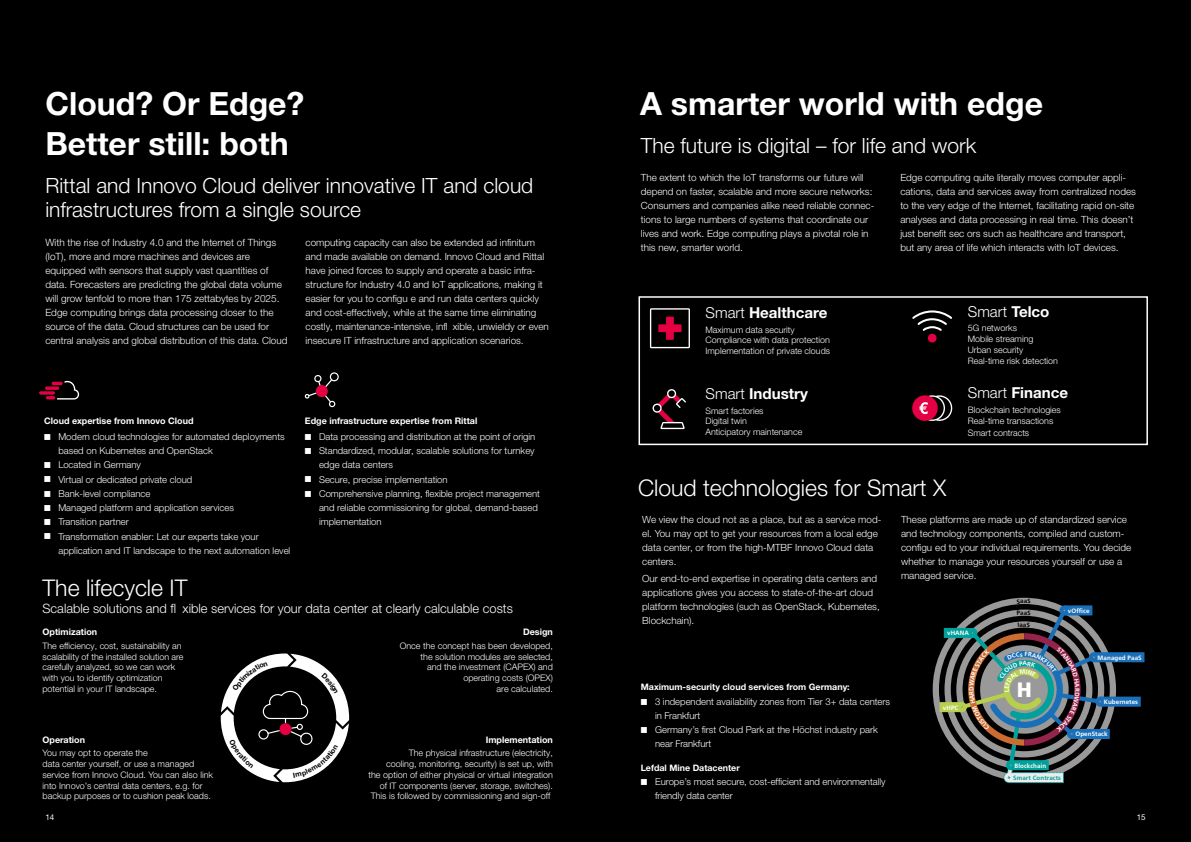
<style>
.page{position:relative;width:1191px;height:842px;background:#000}
.page>*{position:absolute;margin:0;border:0;box-sizing:border-box;transform-origin:0 0}
.t1{font:700 32px/40px "Neue Helvetica For Rittal";color:#fff}
.t2{font:300 23px "Neue Helvetica For Rittal";color:#fff}
.t3{font:300 21px/24px "Neue Helvetica For Rittal";color:#fff}
.t4{font:900 20.8px "Frutiger LT Std";color:#fff}
.t5{font:700 15.1px "Neue Helvetica For Rittal";color:#fff}
.t6{font:300 15.1px "Neue Helvetica For Rittal";color:#fff}
.t7{font:300 12.9px "Neue Helvetica For Rittal";color:#fff}
.t8{font:300 10px/14px "Neue Helvetica For Rittal";color:#fff}
.t9{font:300 9.9px/14px "Neue Helvetica For Rittal";color:#fff}
.t10{font:300 9.5px/14.2px "Neue Helvetica For Rittal";color:#fff}
.t11{font:300 9px/10.8px "Neue Helvetica For Rittal";color:#fff;text-align:right}
.t12{font:700 9px "Neue Helvetica For Rittal";color:#fff}
.t13{font:300 8.9px/10.8px "Neue Helvetica For Rittal";color:#fff}
.t14{font:700 8.9px "Neue Helvetica For Rittal";color:#fff}
.t15{font:8px "Neue Helvetica For Rittal";color:#fff}
.t16{font:700 6.3px "Frutiger LT Std";letter-spacing:.01em;color:#fff}
.t17{font:700 6.3px "Frutiger LT Std";letter-spacing:.01em;color:#00a19a}
.s1{font-size:10px}
.s2{font-size:11.9px}
.s3{font-weight:300}
.s4{font-weight:700}
</style>
<div class="page">
<svg style="left:305px;top:372px;width:34px;height:35px"></svg>
<div style="left:316px;top:385px;width:12px;height:12px;background:#e40042;border-radius:50%"></div>
<svg style="left:39px;top:381px;width:40px;height:18px"></svg>
<div style="left:638px;top:296px;width:510px;height:149px;border:2px solid #fff"></div>
<svg style="left:912px;top:310px;width:40px;height:21px"></svg>
<div style="left:928px;top:334px;width:8px;height:8px;background:#e40042;border-radius:50%"></div>
<svg style="left:912px;top:395px;width:40px;height:26px"></svg>
<svg style="left:650px;top:308px;width:40px;height:40px"></svg>
<svg style="left:652px;top:389px;width:34px;height:40px"></svg>
<svg style="left:221px;top:653px;width:128px;height:129px"></svg>
<svg style="left:932px;top:598px;width:212px;height:185px"></svg>
<h1 class="t1" style="left:45px;top:83px;width:260px">Cloud? Or Edge?<br>Better still: both</h1>
<h3 class="t3" style="left:45px;top:174px;width:489px">Rittal and Innovo Cloud deliver innovative IT and cloud infrastructures from a single source</h3>
<p class="t8" style="left:45px;top:235px;width:238px">With the rise of Industry 4.0 and the Internet of Things (IoT), more and more machines and devices are equipped with sensors that supply vast quantities of data. Forecasters are predicting the global data volume will grow tenfold to more than 175 zettabytes by 2025.<br>Edge computing brings data processing closer to the</p>
<p class="t9" style="left:45px;top:319px;width:243px"><span class="s1">source of the data.</span> Cloud structures can be used for central analysis and global distribution of this data. Cloud</p>
<p class="t9" style="left:305px;top:235px;width:245px">computing capacity can also be extended ad infinitum and made available on demand. Innovo Cloud and Rittal have joined forces to supply and operate a basic infra&shy;structure for Industry 4.0 and IoT applications, making it easier for you to configu e and run data centers quickly and cost-effectively, while at the same time eliminating costly, maintenance-intensive, infl xible, unwieldy or even insecure IT infrastructure and application scenarios.</p>
<p class="t12" style="left:44px;top:415px;width:151px">Cloud expertise from Innovo Cloud</p>
<p class="t10" style="left:44px;top:429px;width:242px"><span class="s2">◾</span> Modern cloud technologies for automated deployments</p>
<p class="t10" style="left:58px;top:443px;width:156px">based on Kubernetes and OpenStack</p>
<p class="t10" style="left:44px;top:458px;width:98px"><span class="s2">◾</span> Located in Germany</p>
<p class="t10" style="left:44px;top:472px;width:150px"><span class="s2">◾</span> Virtual or dedicated private cloud</p>
<p class="t10" style="left:44px;top:486px;width:108px"><span class="s2">◾</span> Bank-level compliance</p>
<p class="t10" style="left:44px;top:500px;width:191px"><span class="s2">◾</span> Managed platform and application services</p>
<p class="t10" style="left:44px;top:515px;width:86px"><span class="s2">◾</span> Transition partner</p>
<p class="t10" style="left:44px;top:529px;width:216px"><span class="s2">◾</span> Transformation enabler: Let our experts take your</p>
<p class="t10" style="left:58px;top:543px;width:233px">application and IT landscape to the next automation level</p>
<p class="t12" style="left:305px;top:415px;width:174px">Edge infrastructure expertise from Rittal</p>
<p class="t10" style="left:305px;top:429px;width:232px"><span class="s2">◾</span> Data processing and distribution at the point of origin</p>
<p class="t10" style="left:305px;top:443px;width:231px"><span class="s2">◾</span> Standardized, modular, scalable solutions for turnkey</p>
<p class="t10" style="left:319px;top:458px;width:76px">edge data centers</p>
<p class="t10" style="left:305px;top:472px;width:144px"><span class="s2">◾</span> Secure, precise implementation</p>
<p class="t10" style="left:305px;top:486px;width:237px"><span class="s2">◾</span> Comprehensive planning, flexible project management</p>
<p class="t10" style="left:319px;top:500px;width:220px">and reliable commissioning for global, demand-based</p>
<p class="t10" style="left:319px;top:515px;width:64px">implementation</p>
<h2 class="t2" style="left:43px;top:574px;width:146px">The lifecycle IT</h2>
<h3 class="t7" style="left:43px;top:601px;width:472px">Scalable solutions and fl xible services for your data center at clearly calculable costs</h3>
<p class="t12" style="left:43px;top:626px;width:56px">Optimization</p>
<p class="t13" style="left:43px;top:640px;width:142px">The efficiency, cost, sustainability an scalability of the installed solution are carefully analyzed, so we can work with you to identify optimization potential in your IT landscape.</p>
<p class="t12" style="left:523px;top:626px;width:31px">Design</p>
<p class="t11" style="left:400px;top:640px;width:155px">Once the concept has been developed, the solution modules are selected,<br>and the investment (CAPEX) and operating costs (OPEX)<br>are calculated.</p>
<p class="t12" style="left:43px;top:734px;width:44px">Operation</p>
<p class="t11" style="left:43px;top:748px;width:172px;text-align:left">You may opt to operate the<br>data center yourself, or use a managed service from Innovo Cloud. You can also link into Innovo’s central data centers, e.g. for backup purposes or to cushion peak loads.</p>
<p class="t12" style="left:486px;top:734px;width:69px">Implementation</p>
<p class="t11" style="left:368px;top:748px;width:186px">The physical infrastructure (electricity,<br>cooling, monitoring, security) is set up, with<br>the option of either physical or virtual integration of IT -components (server, storage, switches).<br>This is followed by commissioning and sign-off</p>
<h1 class="t1" style="left:640px;top:83px;width:404px">A smarter world with edge</h1>
<h3 class="t3" style="left:641px;top:134px;width:337px">The future is digital – for life and work</h3>
<p class="t9" style="left:641px;top:171px;width:235px">The extent to which the IoT transforms our future will depend on faster, scalable and more secure networks:<br>Consumers and companies alike need reliable connec&shy;tions to large numbers of systems that coordinate our lives and work. Edge computing plays a pivotal role in this new, smarter world.</p>
<p class="t9" style="left:900px;top:171px;width:237px">Edge computing quite literally moves computer appli&shy;cations, data and services away from centralized nodes to the very edge of the Internet, facilitating rapid on-site analyses and data processing in real time. This doesn’t just benefit sec ors such as healthcare and transport, but any area of life which interacts with IoT devices.</p>
<h3 class="t5" style="left:705px;top:304px;width:124px"><span class="s3">Smart</span> Healthcare</h3>
<p class="t13" style="left:705px;top:324px;width:126px">Maximum data security<br>Compliance with data protection<br>Implementation of private clouds</p>
<h3 class="t5" style="left:705px;top:385px;width:104px"><span class="s3">Smart</span> Industry</h3>
<p class="t13" style="left:705px;top:405px;width:98px">Smart factories<br>Digital twin<br>Anticipatory maintenance</p>
<h2 class="t2" style="left:638px;top:474px;width:310px">Cloud technologies for Smart X</h2>
<h3 class="t6" style="left:967px;top:303px;width:83px">Smart <span class="s4">Telco</span></h3>
<p class="t13" style="left:968px;top:323px;width:92px">5G networks<br>Mobile streaming<br>Urban security<br>Real-time risk detection</p>
<h3 class="t5" style="left:967px;top:384px;width:102px"><span class="s3">Smart</span> Finance</h3>
<p class="t13" style="left:968px;top:404px;width:94px;line-height:11.5px">Blockchain technologies<br>Real-time transactions<br>Smart contracts</p>
<p class="t9" style="left:642px;top:512px;width:240px">We view the cloud not as a place, but as a service mod&shy;el. You may opt to get your resources from a local edge data center, or from the high-MTBF Innovo Cloud data centers.</p>
<p class="t9" style="left:642px;top:571px;width:239px">Our end-to-end expertise in operating data centers and applications gives you access to state-of-the-art cloud platform technologies (such as OpenStack, Kubernetes, Blockchain).</p>
<p class="t14" style="left:641px;top:682px;width:210px">Maximum-security cloud services from Germany:</p>
<p class="t10" style="left:641px;top:694px;width:251px"><span class="s2">◾</span> 3 independent availability zones from Tier 3+ data centers</p>
<p class="t10" style="left:655px;top:708px;width:47px">in Frankfurt</p>
<p class="t10" style="left:641px;top:723px;width:238px"><span class="s2">◾</span> Germany’s first Cloud Park at the Höchst industry park</p>
<p class="t10" style="left:655px;top:737px;width:58px">near Frankfurt</p>
<p class="t14" style="left:641px;top:762px;width:100px">Lefdal Mine Datacenter</p>
<p class="t10" style="left:655px;top:775px;width:232px;text-indent:-14px"><span class="s2">◾</span> Europe’s most secure, cost-efficient and environmentally friendly data center</p>
<p class="t9" style="left:901px;top:512px;width:232px">These platforms are made up of standardized service and technology components, compiled and custom&shy;configu ed to your individual requirements. You decide whether to manage your resources yourself or use a managed service.</p>
<p class="t16" style="left:947px;top:629px;width:23px">vHANA</p>
<p class="t16" style="left:943px;top:704px;width:17px">vHPC</p>
<h3 class="t4" style="left:1016px;top:677px;width:17px">H</h3>
<p class="t16" style="left:1068px;top:607px;width:23px">vOffice</p>
<p class="t16" style="left:1097px;top:654px;width:46px">Managed PaaS</p>
<p class="t16" style="left:1103px;top:698px;width:36px">Kubernetes</p>
<p class="t16" style="left:1075px;top:730px;width:34px">OpenStack</p>
<p class="t16" style="left:1014px;top:762px;width:33px">Blockchain</p>
<p class="t17" style="left:1013px;top:774px;width:49px">Smart Contracts</p>
<p class="t15" style="left:45px;top:812px;width:10px">14</p>
<p class="t15" style="left:1136px;top:812px;width:10px">15</p>
</div>
